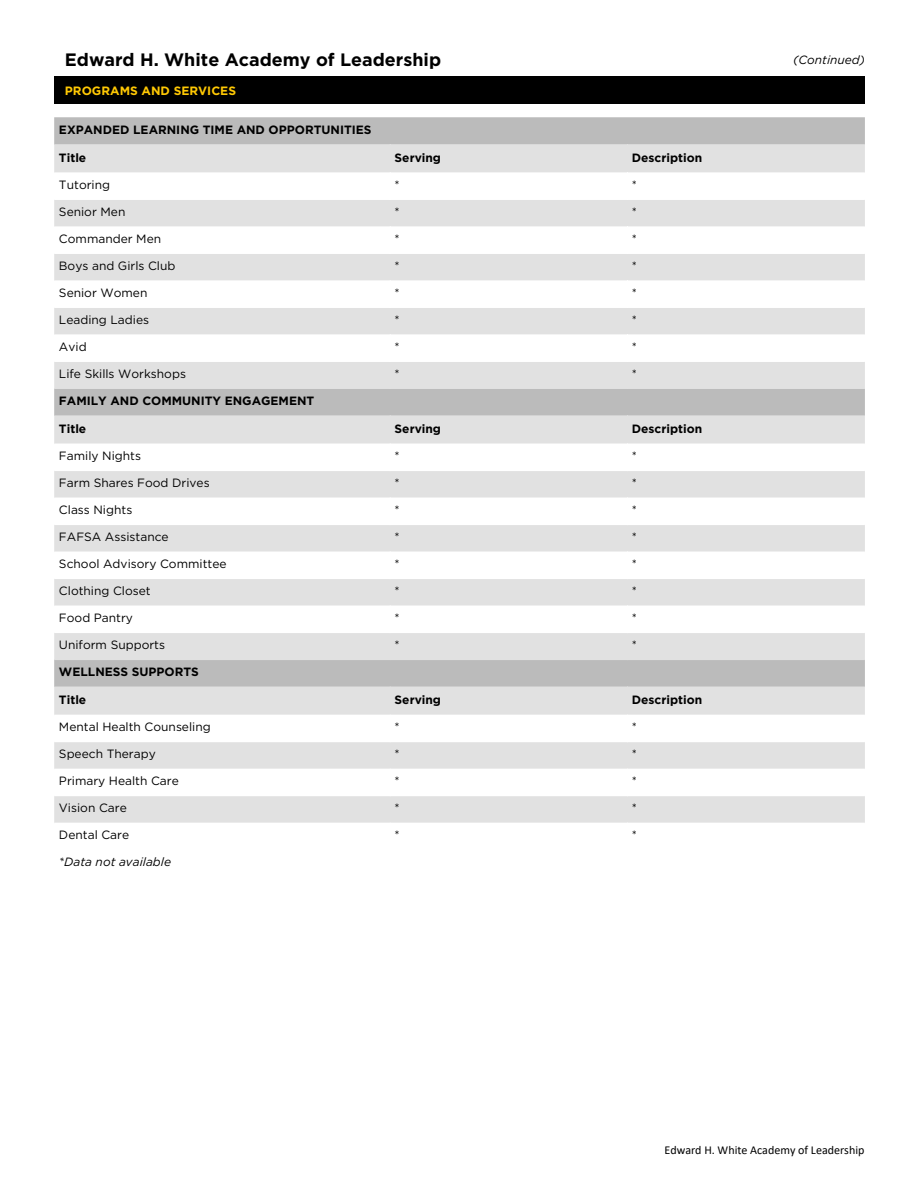
<style>
.page{position:relative;width:918px;height:1188px;background:#fff}
.page>*{position:absolute;margin:0;border:0;box-sizing:border-box;transform-origin:0 0}
.t1{font:700 18px "Gotham";color:#000}
.t2{font:12px "Gotham";color:#000}
.t3{font:700 12px "Gotham";color:#000}
.t4{font:12px "Calibri";color:#000}
.t5{font:italic 12px "Gotham";color:#000}
.t6{font:700 12px "Gotham";color:#ffc904}
</style>
<div class="page">
<div style="left:54px;top:77px;width:811px;height:27px;background:#000"></div>
<div style="left:54px;top:118px;width:811px;height:26px;background:#bbb"></div>
<div style="left:54px;top:144px;width:811px;height:28px;background:#e1e1e1"></div>
<svg style="left:54px;top:172px;width:811px;height:651px;fill:#e1e1e1"></svg>
<h2 class="t1" style="left:65px;top:52px;width:378px">Edward H. White Academy of Leadership</h2>
<h3 class="t6" style="left:65px;top:86px;width:173px">PROGRAMS AND SERVICES</h3>
<p class="t3" style="left:59px;top:124px;width:314px">EXPANDED LEARNING TIME AND OPPORTUNITIES</p>
<p class="t3" style="left:59px;top:152px;width:29px">Title</p>
<p class="t3" style="left:395px;top:152px;width:48px">Serving</p>
<p class="t3" style="left:632px;top:152px;width:72px">Description</p>
<p class="t2" style="left:59px;top:180px;width:53px">Tutoring</p>
<p class="t2" style="left:395px;top:180px;width:7px">*</p>
<p class="t2" style="left:632px;top:180px;width:7px">*</p>
<p class="t2" style="left:59px;top:207px;width:68px">Senior Men</p>
<p class="t2" style="left:395px;top:207px;width:7px">*</p>
<p class="t2" style="left:632px;top:207px;width:7px">*</p>
<p class="t2" style="left:59px;top:234px;width:104px">Commander Men</p>
<p class="t2" style="left:395px;top:234px;width:7px">*</p>
<p class="t2" style="left:632px;top:234px;width:7px">*</p>
<p class="t2" style="left:59px;top:261px;width:118px">Boys and Girls Club</p>
<p class="t2" style="left:395px;top:261px;width:7px">*</p>
<p class="t2" style="left:632px;top:261px;width:7px">*</p>
<p class="t2" style="left:59px;top:288px;width:90px">Senior Women</p>
<p class="t2" style="left:395px;top:288px;width:7px">*</p>
<p class="t2" style="left:632px;top:288px;width:7px">*</p>
<p class="t2" style="left:59px;top:315px;width:92px">Leading Ladies</p>
<p class="t2" style="left:395px;top:315px;width:7px">*</p>
<p class="t2" style="left:632px;top:315px;width:7px">*</p>
<p class="t2" style="left:59px;top:342px;width:29px">Avid</p>
<p class="t2" style="left:395px;top:342px;width:7px">*</p>
<p class="t2" style="left:632px;top:342px;width:7px">*</p>
<p class="t2" style="left:59px;top:369px;width:129px">Life Skills Workshops</p>
<p class="t2" style="left:395px;top:369px;width:7px">*</p>
<p class="t2" style="left:632px;top:369px;width:7px">*</p>
<p class="t3" style="left:59px;top:396px;width:257px">FAMILY AND COMMUNITY ENGAGEMENT</p>
<p class="t3" style="left:59px;top:424px;width:29px">Title</p>
<p class="t3" style="left:395px;top:424px;width:48px">Serving</p>
<p class="t3" style="left:632px;top:424px;width:72px">Description</p>
<p class="t2" style="left:59px;top:451px;width:84px">Family Nights</p>
<p class="t2" style="left:395px;top:451px;width:7px">*</p>
<p class="t2" style="left:632px;top:451px;width:7px">*</p>
<p class="t2" style="left:59px;top:478px;width:152px">Farm Shares Food Drives</p>
<p class="t2" style="left:395px;top:478px;width:7px">*</p>
<p class="t2" style="left:632px;top:478px;width:7px">*</p>
<p class="t2" style="left:59px;top:505px;width:75px">Class Nights</p>
<p class="t2" style="left:395px;top:505px;width:7px">*</p>
<p class="t2" style="left:632px;top:505px;width:7px">*</p>
<p class="t2" style="left:59px;top:532px;width:111px">FAFSA Assistance</p>
<p class="t2" style="left:395px;top:532px;width:7px">*</p>
<p class="t2" style="left:632px;top:532px;width:7px">*</p>
<p class="t2" style="left:59px;top:559px;width:169px">School Advisory Committee</p>
<p class="t2" style="left:395px;top:559px;width:7px">*</p>
<p class="t2" style="left:632px;top:559px;width:7px">*</p>
<p class="t2" style="left:59px;top:586px;width:93px">Clothing Closet</p>
<p class="t2" style="left:395px;top:586px;width:7px">*</p>
<p class="t2" style="left:632px;top:586px;width:7px">*</p>
<p class="t2" style="left:59px;top:613px;width:76px">Food Pantry</p>
<p class="t2" style="left:395px;top:613px;width:7px">*</p>
<p class="t2" style="left:632px;top:613px;width:7px">*</p>
<p class="t2" style="left:59px;top:640px;width:108px">Uniform Supports</p>
<p class="t2" style="left:395px;top:640px;width:7px">*</p>
<p class="t2" style="left:632px;top:640px;width:7px">*</p>
<p class="t3" style="left:59px;top:667px;width:141px">WELLNESS SUPPORTS</p>
<p class="t3" style="left:59px;top:695px;width:29px">Title</p>
<p class="t3" style="left:395px;top:695px;width:48px">Serving</p>
<p class="t3" style="left:632px;top:695px;width:72px">Description</p>
<p class="t2" style="left:59px;top:722px;width:153px">Mental Health Counseling</p>
<p class="t2" style="left:395px;top:722px;width:7px">*</p>
<p class="t2" style="left:632px;top:722px;width:7px">*</p>
<p class="t2" style="left:59px;top:749px;width:98px">Speech Therapy</p>
<p class="t2" style="left:395px;top:749px;width:7px">*</p>
<p class="t2" style="left:632px;top:749px;width:7px">*</p>
<p class="t2" style="left:59px;top:776px;width:121px">Primary Health Care</p>
<p class="t2" style="left:395px;top:776px;width:7px">*</p>
<p class="t2" style="left:632px;top:776px;width:7px">*</p>
<p class="t2" style="left:59px;top:803px;width:69px">Vision Care</p>
<p class="t2" style="left:395px;top:803px;width:7px">*</p>
<p class="t2" style="left:632px;top:803px;width:7px">*</p>
<p class="t2" style="left:59px;top:830px;width:72px">Dental Care</p>
<p class="t2" style="left:395px;top:830px;width:7px">*</p>
<p class="t2" style="left:632px;top:830px;width:7px">*</p>
<p class="t5" style="left:59px;top:857px;width:114px">*Data not available</p>
<p class="t5" style="left:793px;top:55px;width:73px">(Continued)</p>
<p class="t4" style="left:665px;top:1145px;width:201px">Edward H. White Academy of Leadership</p>
</div>
